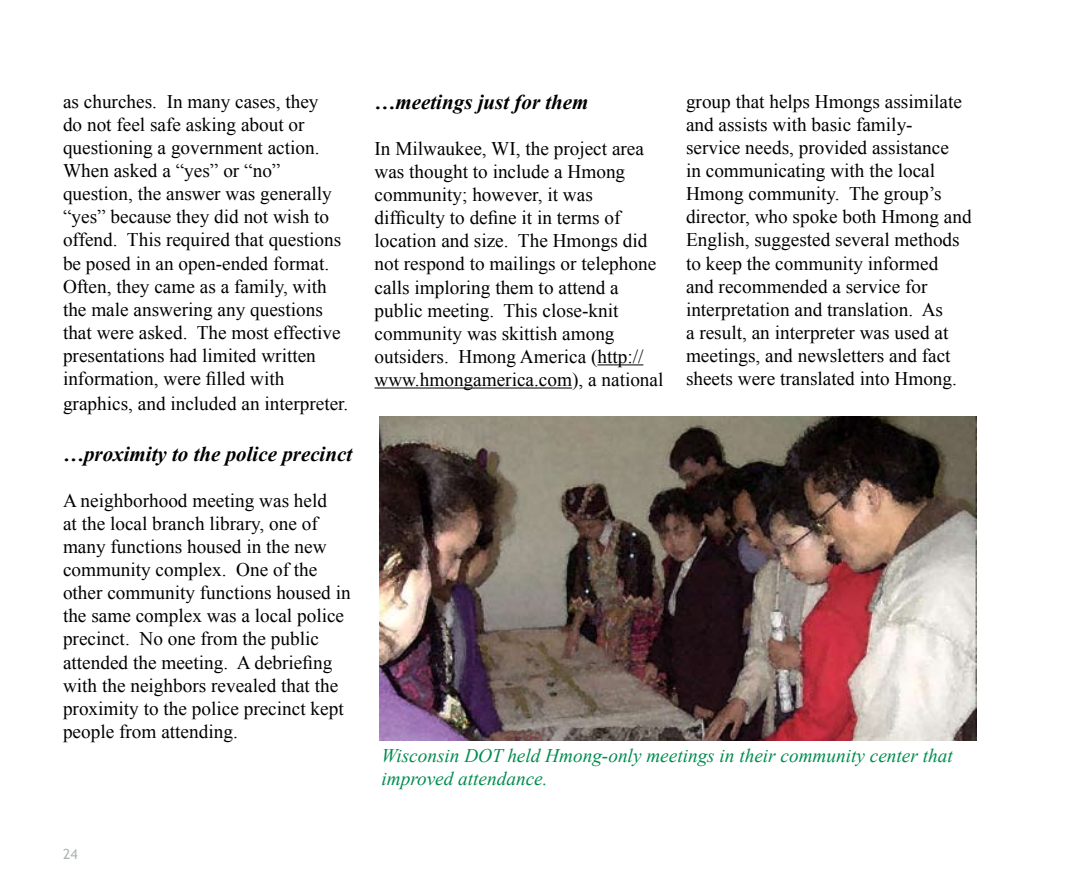
<style>
.page{position:relative;width:1071px;height:882px;background:#fff}
.page>*{position:absolute;margin:0;border:0;box-sizing:border-box;transform-origin:0 0}
.Body_Text_2{font:italic 700 21px "Times New Roman";color:#000}
.Body_Text_2-2{font:19.25px/23.1px "Times New Roman";color:#000}
.t1{font:italic 19.25px/23.1px "Times New Roman";color:#008c4f}
.t2{font:14px "Trebuchet MS";color:#b1b4b6}
</style>
<div class="page">
<hr style="left:597px;top:364px;width:46px;height:1px;background:#000">
<hr style="left:374px;top:388px;width:198px;height:1px;background:#000">
<img style="left:380px;top:416px;width:596px;height:324px">
<p class="Body_Text_2-2" style="left:63px;top:90px;width:280px">as churches. In many cases, they do not feel safe asking about or questioning a government action.<br>When asked a “yes” or “no” question, the answer was generally “yes” because they did not wish to offend. This required that questions be posed in an open-ended format.<br>Often, they came as a family, with the male answering any questions that were asked. The most effective presentations had limited written information, were filled with</p>
<p class="Body_Text_2-2" style="left:63px;top:392px;width:287px">graphics, and included an interpreter.</p>
<p class="Body_Text_2" style="left:63px;top:439px;width:291px">…proximity to the police precinct</p>
<p class="Body_Text_2-2" style="left:63px;top:489px;width:289px">A neighborhood meeting was held<br>at the local branch library, one of many functions housed in the new community complex. One of the other community functions housed in the same complex was a local police precinct. No one from the public attended the meeting. A debriefing with the neighbors revealed that the proximity to the police precinct kept people from attending.</p>
<p class="Body_Text_2" style="left:374px;top:87px;width:216px">…meetings just for them</p>
<p class="Body_Text_2-2" style="left:374px;top:137px;width:291px">In Milwaukee, WI, the project area was thought to include a Hmong community; however, it was difficulty to define it in terms of location and size. The Hmongs did not respond to mailings or telephone calls imploring them to attend a public meeting. This close-knit community was skittish among outsiders. Hmong America (http:// www.hmongamerica.com), a national</p>
<p class="Body_Text_2-2" style="left:686px;top:90px;width:287px">group that helps Hmongs assimilate and assists with basic family&shy;service needs, provided assistance<br>in communicating with the local Hmong community. The group’s director, who spoke both Hmong and English, suggested several methods to keep the community informed<br>and recommended a service for interpretation and translation. As<br>a result, an interpreter was used at meetings, and newsletters and fact sheets were translated into Hmong.</p>
<p class="t1" style="left:382px;top:743px;width:573px">Wisconsin DOT held Hmong-only meetings in their community center that improved attendance.</p>
<p class="t2" style="left:63px;top:846px;width:8px">24</p>
</div>
